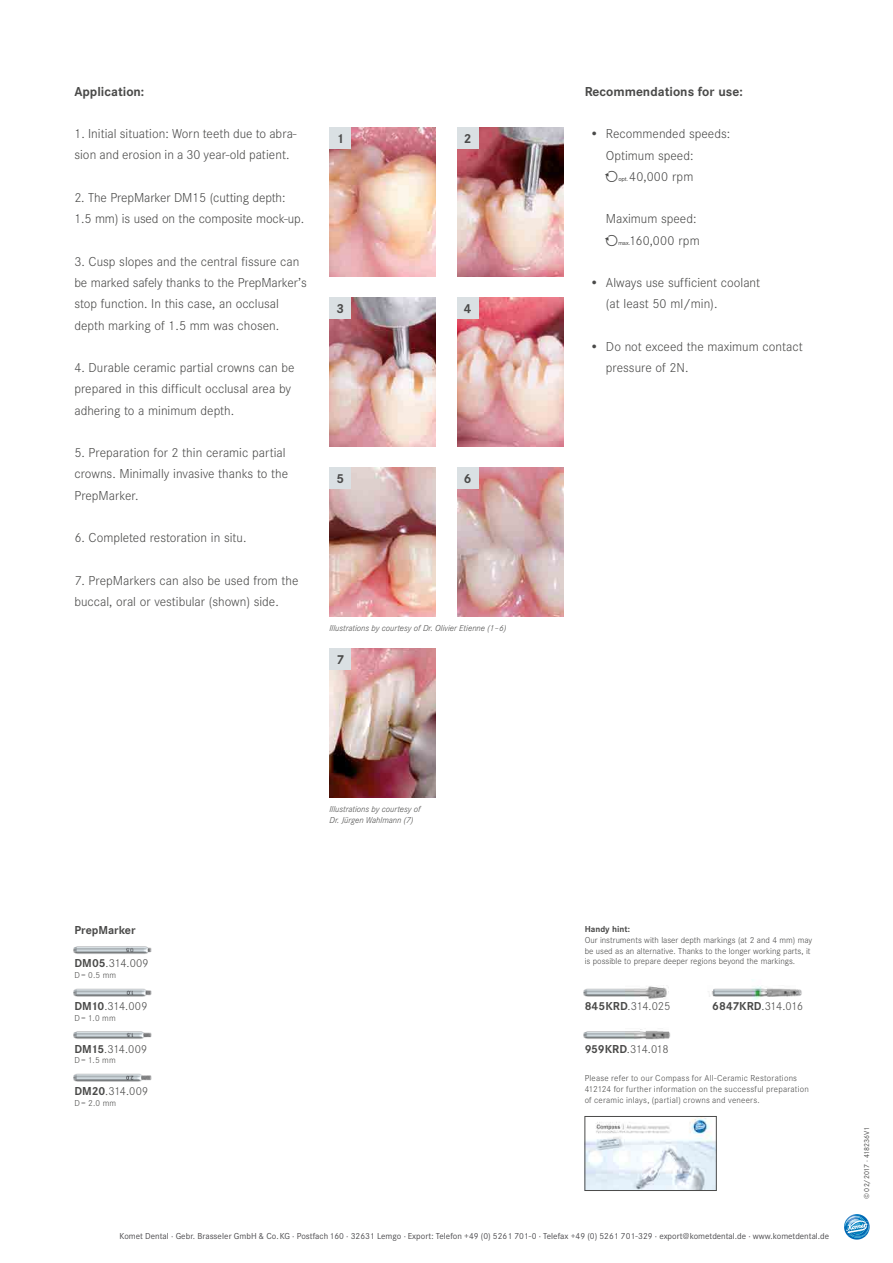
<style>
.page{position:relative;width:893px;height:1263px;background:#fff}
.page>*{position:absolute;margin:0;border:0;box-sizing:border-box;transform-origin:0 0}
.t1{font:300 13.5px/21.3px "Corporate SOT";color:#4a4a49}
.t2{font:700 13.5px "Corporate SOT";color:#4a4a49}
.t3{font:300 12px "Corporate SOT";letter-spacing:-.025em;color:#4a4a49}
.t4{font:700 12px "Corporate SOT";color:#4a4a49}
.t5{font:300 9px/10.8px "Corporate SOT";letter-spacing:.01em;color:#4a4a49}
.t6{font:9px "Corporate SOT";color:#4c4b4e}
.t7{font:italic 300 9px/10.8px "Corporate SOT";color:#4a4a49}
.t8{font:700 9px "Corporate SOT";color:#4a4a49}
.t9{font:7.5px "Corporate SOT";color:#4a4a49}
.s1{font-weight:700}
</style>
<div class="page">
<svg style="left:844px;top:1216px;width:26px;height:22px"></svg>
<img style="left:73px;top:946px;width:79px;height:8px">
<img style="left:712px;top:986px;width:90px;height:13px">
<img style="left:73px;top:988px;width:79px;height:9px">
<img style="left:583px;top:1029px;width:88px;height:11px">
<img style="left:73px;top:1031px;width:79px;height:8px">
<img style="left:583px;top:985px;width:86px;height:14px">
<img style="left:73px;top:1073px;width:79px;height:9px">
<img style="left:587px;top:1118px;width:127px;height:71px">
<div style="left:585px;top:1116px;width:131px;height:75px;border:1px solid #4a4a49"></div>
<img style="left:330px;top:128px;width:106px;height:148px">
<img style="left:330px;top:298px;width:106px;height:148px">
<img style="left:457px;top:298px;width:106px;height:148px">
<img style="left:330px;top:468px;width:106px;height:149px">
<img style="left:330px;top:648px;width:106px;height:149px">
<img style="left:457px;top:468px;width:106px;height:149px">
<div style="left:330px;top:128px;width:21px;height:21px;background:#dae0e3"></div>
<div style="left:330px;top:298px;width:21px;height:21px;background:#dae0e3"></div>
<div style="left:457px;top:298px;width:21px;height:21px;background:#dae0e3"></div>
<div style="left:330px;top:468px;width:21px;height:21px;background:#dae0e3"></div>
<div style="left:330px;top:648px;width:21px;height:22px;background:#dae0e3"></div>
<div style="left:457px;top:468px;width:21px;height:21px;background:#dae0e3"></div>
<img style="left:457px;top:128px;width:106px;height:148px">
<div style="left:457px;top:128px;width:21px;height:21px;background:#dae0e3"></div>
<p class="t2" style="left:74px;top:81px;width:71px">Application:</p>
<p class="t1" style="left:74px;top:122px;width:224px">1. Initial situation: Worn teeth due to abra&shy;sion and erosion in a 30 year-old patient.</p>
<p class="t1" style="left:74px;top:186px;width:231px">2. The PrepMarker DM15 (cutting depth:<br>1.5 mm) is used on the composite mock-up.</p>
<p class="t1" style="left:74px;top:250px;width:234px">3. Cusp slopes and the central fissure can be marked safely thanks to the PrepMarker’s stop function. In this case, an occlusal depth marking of 1.5 mm was chosen.</p>
<p class="t1" style="left:74px;top:356px;width:222px">4. Durable ceramic partial crowns can be prepared in this difficult occlusal area by adhering to a minimum depth.</p>
<p class="t1" style="left:74px;top:441px;width:215px">5. Preparation for 2 thin ceramic partial crowns. Minimally invasive thanks to the<br>PrepMarker.</p>
<p class="t1" style="left:74px;top:526px;width:174px">6. Completed restoration in situ.</p>
<p class="t1" style="left:74px;top:569px;width:226px">7. PrepMarkers can also be used from the buccal, oral or vestibular (shown) side.</p>
<p class="t2" style="left:336px;top:128px;width:9px">1</p>
<p class="t2" style="left:464px;top:128px;width:9px">2</p>
<p class="t2" style="left:336px;top:298px;width:9px">3</p>
<p class="t2" style="left:464px;top:298px;width:9px">4</p>
<p class="t2" style="left:336px;top:468px;width:9px">5</p>
<p class="t2" style="left:464px;top:468px;width:9px">6</p>
<p class="t7" style="left:330px;top:622px;width:178px">Illustrations by courtesy of Dr. Olivier Etienne (1–6)</p>
<p class="t2" style="left:336px;top:649px;width:9px">7</p>
<p class="t2" style="left:585px;top:81px;width:160px">Recommendations for use:</p>
<p class="t1" style="left:590px;top:122px;width:142px">• Recommended speeds:</p>
<p class="t1" style="left:606px;top:144px;width:89px">Optimum speed:</p>
<p class="t1" style="left:629px;top:165px;width:66px">40,000 rpm</p>
<p class="t1" style="left:606px;top:207px;width:95px;text-align:right">Maximum speed:<br>160,000 rpm</p>
<p class="t1" style="left:606px;top:271px;width:156px;text-indent:-16px">• Always use sufficient coolant (at least 50 ml/min).</p>
<p class="t1" style="left:606px;top:335px;width:198px;text-indent:-16px">• Do not exceed the maximum contact pressure of 2N.</p>
<p class="t7" style="left:330px;top:803px;width:93px">Illustrations by courtesy of<br>Dr. Jürgen Wahlmann (7)</p>
<p class="t8" style="left:585px;top:922px;width:47px">Handy hint:</p>
<p class="t5" style="left:585px;top:934px;width:229px">Our instruments with laser depth markings (at 2 and 4 mm) may be used as an alternative. Thanks to the longer working parts, it is possible to prepare deeper regions beyond the markings.</p>
<p class="t4" style="left:74px;top:921px;width:63px">PrepMarker</p>
<p class="t3" style="left:74px;top:955px;width:76px"><span class="s1">DM05</span>.314.009</p>
<p class="t5" style="left:74px;top:969px;width:43px">D = 0.5 mm</p>
<p class="t3" style="left:74px;top:997px;width:75px"><span class="s1">DM10</span>.314.009</p>
<p class="t3" style="left:712px;top:997px;width:92px"><span class="s1">6847KRD</span>.314.016</p>
<p class="t5" style="left:74px;top:1012px;width:43px">D = 1.0 mm</p>
<p class="t3" style="left:74px;top:1040px;width:75px"><span class="s1">DM15</span>.314.009</p>
<p class="t3" style="left:585px;top:1040px;width:86px"><span class="s1">959KRD</span>.314.018</p>
<p class="t5" style="left:74px;top:1054px;width:43px">D = 1.5 mm</p>
<p class="t3" style="left:585px;top:997px;width:87px"><span class="s1">845KRD</span>.314.025</p>
<p class="t3" style="left:74px;top:1083px;width:76px"><span class="s1">DM20</span>.314.009</p>
<p class="t5" style="left:74px;top:1097px;width:43px">D = 2.0 mm</p>
<p class="t5" style="left:585px;top:1072px;width:226px">Please refer to our Compass for All-Ceramic Restorations<br>412124 for further information on the successful preparation of ceramic inlays, (partial) crowns and veneers.</p>
<p class="t6" style="left:120px;top:1229px;width:711px">Komet Dental · Gebr. Brasseler GmbH &amp; Co. KG · Postfach 160 · 32631 Lemgo · Export: Telefon +49 (0) 5261 701-0 · Telefax +49 (0) 5261 701-329 · export@kometdental.de · www.kometdental.de</p>
<p class="t9" style="left:861px;top:1199px;width:74px;rotate:-90deg">© 02/2017 · 418236V1</p>
</div>
